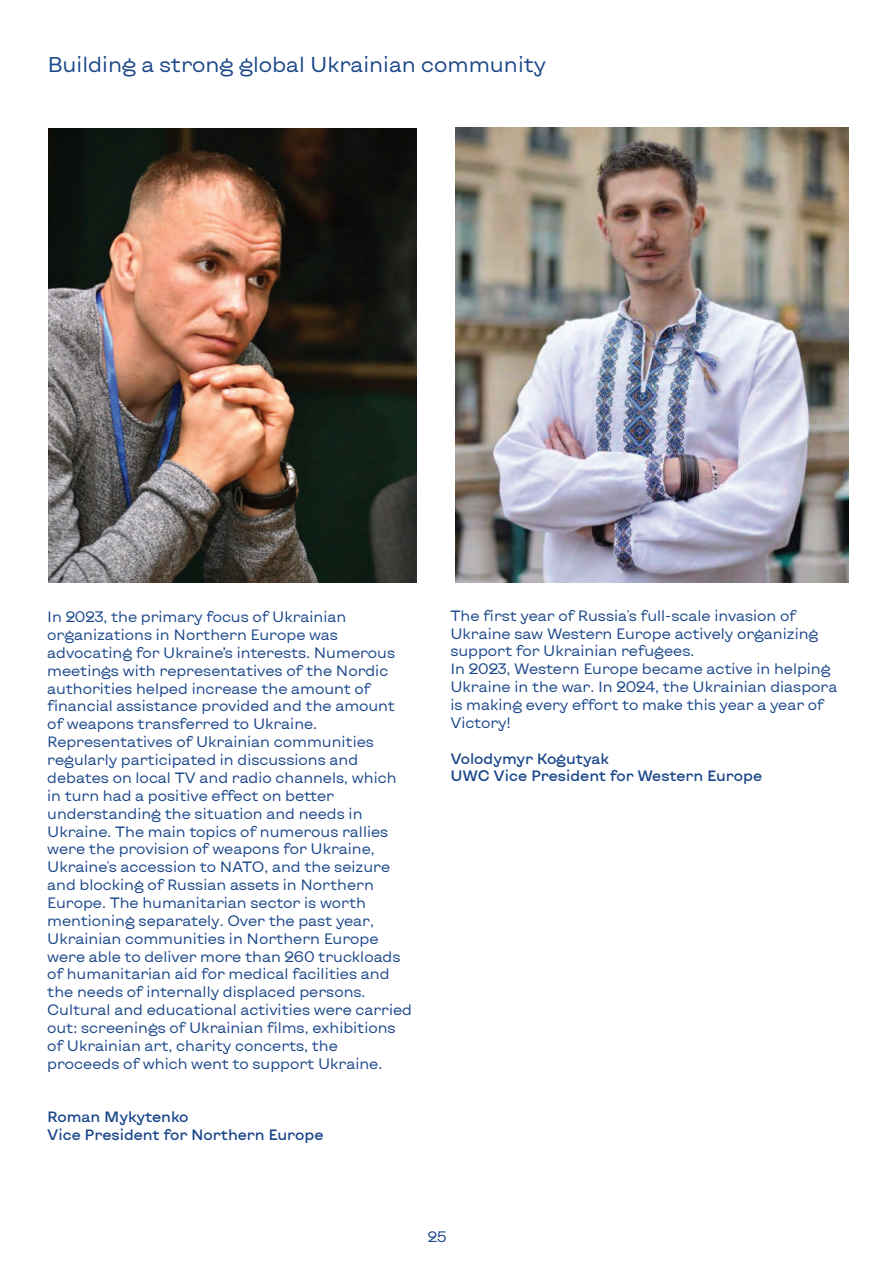
<style>
.page{position:relative;width:893px;height:1263px;background:#fff}
.page>*{position:absolute;margin:0;border:0;box-sizing:border-box;transform-origin:0 0}
.t1{font:21.3px "Kyiv Type Sans";color:#1a468a}
.t2{font:14.85px/17.9px "Kyiv Type Sans";color:#1a468a}
.t3{font:500 14.85px/17.9px "Kyiv Type Sans";color:#1a468a}
</style>
<div class="page">
<img style="left:48px;top:128px;width:368px;height:454px">
<img style="left:455px;top:128px;width:394px;height:454px">
<h1 class="t1" style="left:47px;top:50px;width:500px">Building a strong global Ukrainian community</h1>
<p class="t2" style="left:47px;top:607px;width:366px">In 2023, the primary focus of Ukrainian organizations in Northern Europe was advocating for Ukraine’s interests. Numerous meetings with representatives of the Nordic authorities helped increase the amount of financial assistance provided and the amount of weapons transferred to Ukraine.<br>Representatives of Ukrainian communities regularly participated in discussions and debates on local TV and radio channels, which in turn had a positive effect on better understanding the situation and needs in Ukraine. The main topics of numerous rallies were the provision of weapons for Ukraine, Ukraine's accession to NATO, and the seizure and blocking of Russian assets in Northern Europe. The humanitarian sector is worth mentioning separately. Over the past year, Ukrainian communities in Northern Europe were able to deliver more than 260 truckloads of humanitarian aid for medical facilities and the needs of internally displaced persons.<br>Cultural and educational activities were carried out: screenings of Ukrainian films, exhibitions of Ukrainian art, charity concerts, the proceeds of which went to support Ukraine.</p>
<p class="t3" style="left:47px;top:1107px;width:278px">Roman Mykytenko<br>Vice President for Northern Europe</p>
<p class="t2" style="left:450px;top:606px;width:388px">The first year of Russia's full-scale invasion of Ukraine saw Western Europe actively organizing support for Ukrainian refugees.<br>In 2023, Western Europe became active in helping Ukraine in the war. In 2024, the Ukrainian diaspora is making every effort to make this year a year of Victory!</p>
<p class="t3" style="left:450px;top:749px;width:313px">Volodymyr Kogutyak<br>UWC Vice President for Western Europe</p>
<p class="t2" style="left:428px;top:1227px;width:20px">25</p>
</div>
